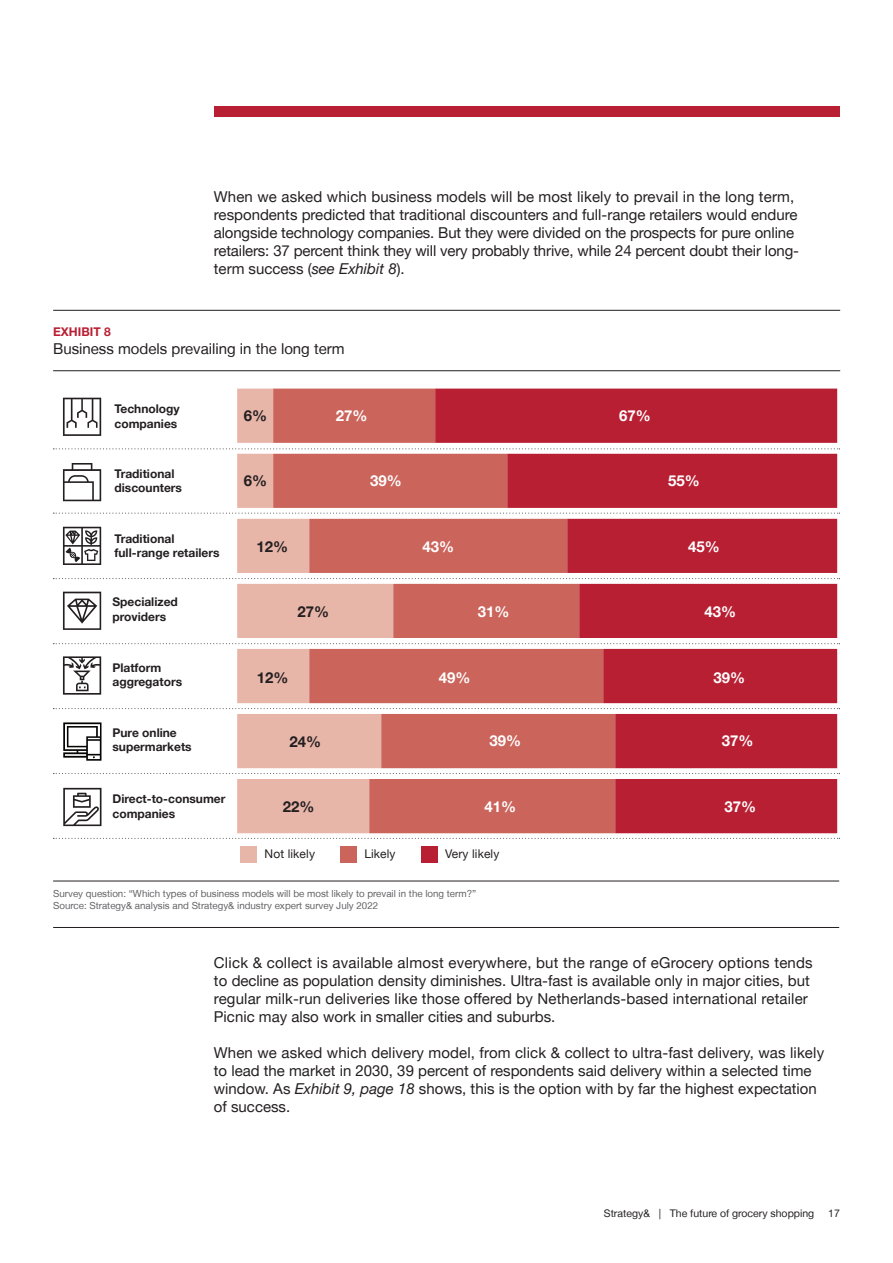
<style>
.page{position:relative;width:893px;height:1263px;background:#fff}
.page>*{position:absolute;margin:0;border:0;box-sizing:border-box;transform-origin:0 0}
.Body_Text_10_12{font:15px/18px "Helvetica Neue LT Pro";color:#231f20}
.t1{font:700 15px "Helvetica Neue LT Pro";color:#fff}
.White_BG_Exhibit_Tit{font:15px "Helvetica Neue LT";color:#231f20}
.t2{font:700 15px "Helvetica Neue LT Pro";color:#231f20}
.t3{font:700 12px/14.4px "Helvetica Neue LT Pro";color:#231f20}
.t4{font:12px "Helvetica Neue LT Pro";letter-spacing:.01em;color:#231f20}
.White_BG_Exhibit_Num{font:700 12px "Helvetica Neue LT Pro";color:#b91f33}
.t5{font:10.5px "Helvetica Neue LT";color:#231f20}
.White_BG_Footnotes_6{font:9.75px/12px "Helvetica Neue LT";color:#636366}
.s1{font-style:italic}
</style>
<div class="page">
<div style="left:214px;top:106px;width:626px;height:11px;background:#b91f33"></div>
<svg style="left:237px;top:389px;width:36px;height:444px;fill:#e8b5a9"></svg>
<svg style="left:273px;top:389px;width:162px;height:444px;fill:#cb645b"></svg>
<svg style="left:435px;top:389px;width:402px;height:444px;fill:#b91f33"></svg>
<svg style="left:53px;top:448px;width:787px;height:1px"></svg>
<svg style="left:53px;top:513px;width:787px;height:1px"></svg>
<svg style="left:53px;top:578px;width:787px;height:1px"></svg>
<svg style="left:53px;top:643px;width:787px;height:1px"></svg>
<svg style="left:53px;top:708px;width:787px;height:1px"></svg>
<svg style="left:53px;top:773px;width:787px;height:1px"></svg>
<svg style="left:53px;top:838px;width:787px;height:1px"></svg>
<div style="left:240px;top:846px;width:17px;height:17px;background:#e8b5a9"></div>
<div style="left:421px;top:846px;width:17px;height:17px;background:#b91f33"></div>
<div style="left:340px;top:846px;width:17px;height:17px;background:#cb645b"></div>
<svg style="left:63px;top:592px;width:38px;height:38px"></svg>
<svg style="left:63px;top:788px;width:38px;height:38px"></svg>
<svg style="left:63px;top:398px;width:38px;height:38px"></svg>
<svg style="left:63px;top:463px;width:38px;height:38px"></svg>
<svg style="left:63px;top:722px;width:38px;height:39px"></svg>
<svg style="left:63px;top:656px;width:38px;height:39px"></svg>
<svg style="left:63px;top:527px;width:38px;height:38px"></svg>
<hr style="left:53px;top:881px;width:786px;height:1px;background:#231f20">
<hr style="left:53px;top:927px;width:786px;height:1px;background:#231f20">
<hr style="left:53px;top:310px;width:787px;height:1px;background:#231f20">
<hr style="left:53px;top:370px;width:787px;height:1px;background:#231f20">
<p class="Body_Text_10_12" style="left:214px;top:187px;width:587px">When we asked which business models will be most likely to prevail in the long term, respondents predicted that traditional discounters and full-range retailers would endure alongside technology companies. But they were divided on the prospects for pure online retailers: 37 percent think they will very probably thrive, while 24 percent doubt their long&shy;term success (<span class="s1">see Exhibit 8</span>).</p>
<p class="White_BG_Exhibit_Num" style="left:53px;top:324px;width:59px">EXHIBIT 8</p>
<p class="White_BG_Exhibit_Tit" style="left:53px;top:339px;width:293px">Business models prevailing in the long term</p>
<p class="t3" style="left:115px;top:402px;width:67px">Technology companies</p>
<p class="t1" style="left:336px;top:407px;width:33px">27%</p>
<p class="t1" style="left:619px;top:407px;width:33px">67%</p>
<p class="t2" style="left:244px;top:407px;width:25px">6%</p>
<p class="t3" style="left:115px;top:466px;width:69px">Traditional discounters</p>
<p class="t3" style="left:115px;top:531px;width:106px">Traditional full-range retailers</p>
<p class="t3" style="left:112px;top:595px;width:67px">Specialized providers</p>
<p class="t3" style="left:112px;top:660px;width:71px">Platform aggregators</p>
<p class="t3" style="left:112px;top:725px;width:81px">Pure online supermarkets</p>
<p class="t3" style="left:112px;top:792px;width:114px">Direct-to-consumer companies</p>
<p class="t2" style="left:244px;top:471px;width:25px">6%</p>
<p class="t2" style="left:257px;top:537px;width:33px">12%</p>
<p class="t1" style="left:370px;top:471px;width:33px">39%</p>
<p class="t1" style="left:668px;top:471px;width:33px">55%</p>
<p class="t1" style="left:422px;top:537px;width:33px">43%</p>
<p class="t1" style="left:688px;top:537px;width:33px">45%</p>
<p class="t2" style="left:297px;top:603px;width:33px">27%</p>
<p class="t1" style="left:478px;top:603px;width:33px">31%</p>
<p class="t1" style="left:704px;top:603px;width:33px">43%</p>
<p class="t2" style="left:257px;top:668px;width:33px">12%</p>
<p class="t1" style="left:439px;top:668px;width:33px">49%</p>
<p class="t1" style="left:713px;top:668px;width:33px">39%</p>
<p class="t2" style="left:289px;top:733px;width:33px">24%</p>
<p class="t1" style="left:489px;top:731px;width:33px">39%</p>
<p class="t1" style="left:722px;top:731px;width:33px">37%</p>
<p class="t2" style="left:283px;top:797px;width:33px">22%</p>
<p class="t1" style="left:485px;top:797px;width:33px">41%</p>
<p class="t1" style="left:724px;top:797px;width:33px">37%</p>
<p class="t4" style="left:265px;top:847px;width:52px">Not likely</p>
<p class="t4" style="left:364px;top:847px;width:33px">Likely</p>
<p class="t4" style="left:445px;top:847px;width:56px">Very likely</p>
<p class="White_BG_Footnotes_6" style="left:53px;top:887px;width:425px">Survey question: “Which types of business models will be most likely to prevail in the long term?”<br>Source: Strategy&amp; analysis and Strategy&amp; industry expert survey July 2022</p>
<p class="Body_Text_10_12" style="left:214px;top:953px;width:600px">Click &amp; collect is available almost everywhere, but the range of eGrocery options tends to decline as population density diminishes. Ultra-fast is available only in major cities, but regular milk-run deliveries like those offered by Netherlands-based international retailer Picnic may also work in smaller cities and suburbs.</p>
<p class="Body_Text_10_12" style="left:214px;top:1043px;width:612px">When we asked which delivery model, from click &amp; collect to ultra-fast delivery, was likely to lead the market in 2030, 39 percent of respondents said delivery within a selected time window. As <span class="s1">Exhibit 9, page 18</span> shows, this is the option with by far the highest expectation of success.</p>
<p class="t5" style="left:604px;top:1207px;width:212px">Strategy&amp; | The future of grocery shopping</p>
<p class="t5" style="left:828px;top:1207px;width:13px">17</p>
</div>
